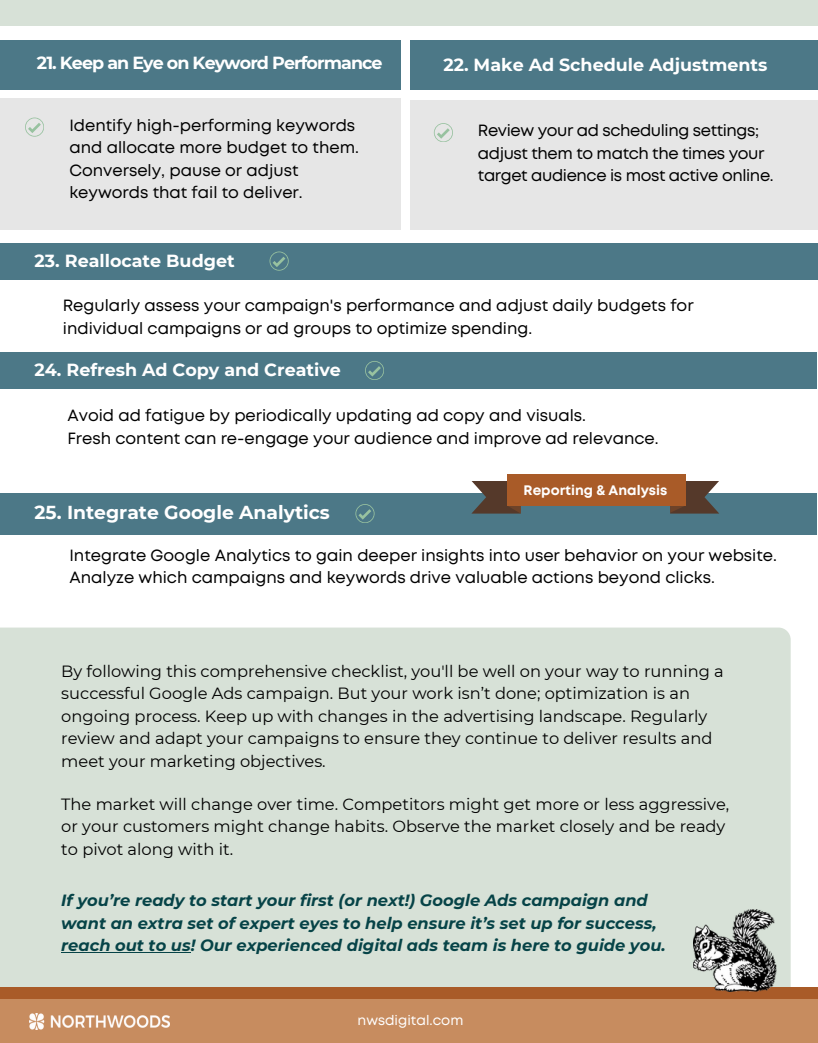
<style>
.page{position:relative;width:818px;height:1043px;background:#fff}
.page>*{position:absolute;margin:0;border:0;box-sizing:border-box;transform-origin:0 0}
.t1{font:700 18.75px "Montserrat";color:#fff}
.t2{font:700 17.5px "Montserrat";color:#fff}
.t3{font:700 17.5px "Montserrat";letter-spacing:-.055em;color:#fff}
.t4{font:16.25px/22.5px "Mont";color:#000}
.t5{font:16.25px/22.5px "Montserrat";color:#000}
.t6{font:italic 700 16.25px "Montserrat";color:#064347}
.t7{font:16.25px/22.5px "Mont";letter-spacing:-.025em;color:#000}
.t8{font:700 13.75px "Mont";color:#fff}
.t9{font:13.75px "Mont";color:#fff}
</style>
<div class="page">
<div style="left:0;top:0;width:818px;height:26px;background:#d7e1d7"></div>
<div style="left:0;top:627px;width:790px;height:360px;background:#d7e1d7"></div>
<div style="left:0;top:987px;width:818px;height:55px;background:#a95b28"></div>
<div style="left:0;top:999px;width:818px;height:43px;background:#c78c5f"></div>
<div style="left:0;top:243px;width:818px;height:36px;background:#4c7887"></div>
<img style="left:693px;top:909px;width:83px;height:82px">
<div style="left:0;top:493px;width:817px;height:41px;background:#4c7887"></div>
<div style="left:506px;top:474px;width:179px;height:31px;background:#a95b28"></div>
<div style="left:0;top:352px;width:817px;height:37px;background:#4c7887"></div>
<hr style="left:61px;top:952px;width:130px;height:1px;background:#064347">
<div style="left:0;top:99px;width:400px;height:131px;background:#e6e6e6"></div>
<div style="left:410px;top:40px;width:408px;height:50px;background:#4c7887"></div>
<div style="left:410px;top:101px;width:408px;height:129px;background:#e6e6e6"></div>
<div style="left:0;top:40px;width:400px;height:49px;background:#4c7887"></div>
<svg style="left:670px;top:481px;width:49px;height:32px"></svg>
<svg style="left:471px;top:481px;width:50px;height:32px"></svg>
<img style="left:29px;top:1013px;width:141px;height:16px">
<svg style="left:25px;top:117px;width:19px;height:19px"></svg>
<svg style="left:434px;top:123px;width:18px;height:19px"></svg>
<svg style="left:269px;top:251px;width:19px;height:19px"></svg>
<svg style="left:365px;top:361px;width:19px;height:19px"></svg>
<svg style="left:355px;top:504px;width:19px;height:19px"></svg>
<p class="t3" style="left:37px;top:52px;width:347px">21. Keep an Eye on Keyword Performance</p>
<p class="t4" style="left:69px;top:115px;width:291px">Identify high-performing keywords and allocate more budget to them.<br>Conversely, pause or adjust keywords that fail to deliver.</p>
<p class="t2" style="left:35px;top:250px;width:201px">23. Reallocate Budget</p>
<p class="t2" style="left:443px;top:54px;width:325px">22. Make Ad Schedule Adjustments</p>
<p class="t7" style="left:478px;top:121px;width:297px">Review your ad scheduling settings; adjust them to match the times your target audience is most active online.</p>
<p class="t4" style="left:63px;top:295px;width:632px">Regularly assess your campaign's performance and adjust daily budgets for individual campaigns or ad groups to optimize spending.</p>
<p class="t2" style="left:35px;top:359px;width:308px">24. Refresh Ad Copy and Creative</p>
<p class="t4" style="left:67px;top:405px;width:520px">Avoid ad fatigue by periodically updating ad copy and visuals.</p>
<p class="t4" style="left:67px;top:428px;width:592px">Fresh content can re-engage your audience and improve ad relevance.</p>
<p class="t1" style="left:35px;top:500px;width:297px">25. Integrate Google Analytics</p>
<p class="t8" style="left:523px;top:485px;width:145px">Reporting &amp; Analysis</p>
<p class="t4" style="left:69px;top:545px;width:709px">Integrate Google Analytics to gain deeper insights into user behavior on your website.<br>Analyze which campaigns and keywords drive valuable actions beyond clicks.</p>
<p class="t5" style="left:61px;top:659px;width:664px">By following this comprehensive checklist, you'll be well on your way to running a successful Google Ads campaign. But your work isn’t done; optimization is an ongoing process. Keep up with changes in the advertising landscape. Regularly review and adapt your campaigns to ensure they continue to deliver results and meet your marketing objectives.</p>
<p class="t5" style="left:61px;top:792px;width:669px">The market will change over time. Competitors might get more or less aggressive, or your customers might change habits. Observe the market closely and be ready to pivot along with it.</p>
<p class="t6" style="left:61px;top:890px;width:588px">If you’re ready to start your first (or next!) Google Ads campaign and</p>
<p class="t6" style="left:61px;top:913px;width:596px">want an extra set of expert eyes to help ensure it’s set up for success,</p>
<p class="t6" style="left:61px;top:935px;width:606px">reach out to us! Our experienced digital ads team is here to guide you.</p>
<p class="t9" style="left:357px;top:1014px;width:107px">nwsdigital.com</p>
</div>
